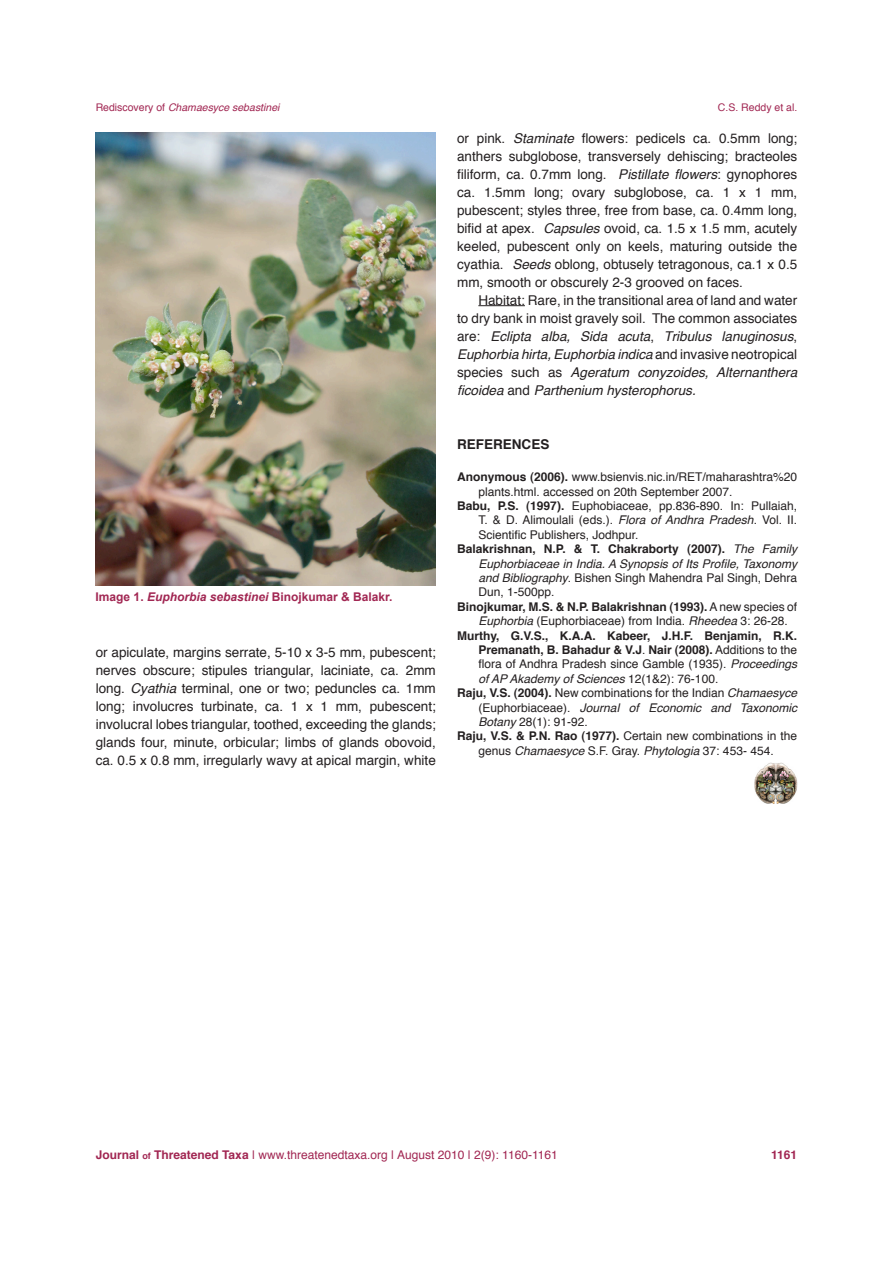
<style>
.page{position:relative;width:893px;height:1263px;background:#fff}
.page>*{position:absolute;margin:0;border:0;box-sizing:border-box;transform-origin:0 0}
.t1{font:13.5px/18px "Helvetica";color:#231f20;text-align:justify}
.t2{font:700 13.5px "Helvetica";color:#231f20}
.t3{font:12px/14.4px "Helvetica";color:#231f20}
.t4{font:700 12px/14.4px "Helvetica";color:#231f20;text-align:justify}
.t5{font:italic 12px/14.4px "Helvetica";color:#231f20;text-align:justify}
.t6{font:12px "Helvetica";color:#a12652}
.t7{font:700 12px "Arial";color:#a12652}
.t8{font:700 12px "Helvetica";color:#a12652}
.t9{font:italic 10.5px "Helvetica";color:#a12652}
.t10{font:10.5px "Helvetica";color:#a12652}
.s1{font-style:normal}
.s2{font-style:italic}
.s3{font-weight:700}
.s4{font-weight:700;font-style:normal}
.s5{font-weight:400}
.s6{font-weight:400;font-style:italic}
.s7{font-weight:700;font-size:9px}
</style>
<div class="page">
<img style="left:96px;top:133px;width:340px;height:452px">
<hr style="left:478px;top:305px;width:47px;height:1px;background:#231f20">
<img style="left:754px;top:763px;width:43px;height:41px">
<p class="t9" style="left:96px;top:99px;width:185px"><span class="s1">Rediscovery of</span> Chamaesyce sebastinei</p>
<p class="t10" style="left:718px;top:99px;width:81px">C.S. Reddy et al.</p>
<p class="t7" style="left:96px;top:589px;width:298px">Image 1. <span class="s2">Euphorbia sebastinei</span> Binojkumar &amp; Balakr.</p>
<p class="t1" style="left:96px;top:643px;width:342px">or apiculate, margins serrate, 5-10 x 3-5 mm, pubescent; nerves obscure; stipules triangular, laciniate, ca. 2mm long. <span class="s2">Cyathia</span> terminal, one or two; peduncles ca. 1mm long; involucres turbinate, ca. 1 x 1 mm, pubescent; involucral lobes triangular, toothed, exceeding the glands; glands four, minute, orbicular; limbs of glands obovoid, ca. 0.5 x 0.8 mm, irregularly wavy at apical margin, white</p>
<p class="t1" style="left:457px;top:129px;width:342px">or pink. <span class="s2">Staminate</span> flowers: pedicels ca. 0.5mm long; anthers subglobose, transversely dehiscing; bracteoles filiform, ca. 0.7mm long. <span class="s2">Pistillate flowers</span>: gynophores ca. 1.5mm long; ovary subglobose, ca. 1 x 1 mm, pubescent; styles three, free from base, ca. 0.4mm long, bifid at apex. <span class="s2">Capsules</span> ovoid, ca. 1.5 x 1.5 mm, acutely keeled, pubescent only on keels, maturing outside the cyathia. <span class="s2">Seeds</span> oblong, obtusely tetragonous, ca.1 x 0.5 mm, smooth or obscurely 2-3 grooved on faces.</p>
<p class="t1" style="left:457px;top:291px;width:342px;text-indent:21px">Habitat: Rare, in the transitional area of land and water to dry bank in moist gravely soil. The common associates are: <span class="s2">Eclipta alba, Sida acuta</span>, <span class="s2">Tribulus lanuginosus</span>, <span class="s2">Euphorbia hirta, Euphorbia indica</span> and invasive neotropical species such as <span class="s2">Ageratum conyzoides, Alternanthera ficoidea</span> and <span class="s2">Parthenium hysterophorus.</span></p>
<p class="t2" style="left:457px;top:433px;width:94px">REFERENCES</p>
<p class="t3" style="left:478px;top:470px;width:320px;text-indent:-21px"><span class="s3">Anonymous (2006).</span> www.bsienvis.nic.in/RET/maharashtra%20 plants.html. accessed on 20th September 2007.</p>
<p class="t3" style="left:478px;top:499px;width:320px;text-align:justify;text-indent:-21px"><span class="s3">Babu, P.S. (1997).</span> Euphobiaceae, pp.836-890. In: Pullaiah, T. &amp; D. Alimoulali (eds.). <span class="s2">Flora of Andhra Pradesh</span>. Vol. II.<br>Scientific Publishers, Jodhpur.</p>
<p class="t5" style="left:478px;top:542px;width:320px;text-indent:-21px"><span class="s4">Balakrishnan, N.P. &amp; T. Chakraborty (2007).</span> The Family Euphorbiaceae in India. A Synopsis of Its Profile, Taxonomy and Bibliography<span class="s1">. Bishen Singh Mahendra Pal Singh, Dehra Dun, 1-500pp.</span></p>
<p class="t3" style="left:478px;top:600px;width:320px;text-indent:-21px"><span class="s3">Binojkumar, M.S. &amp; N.P. Balakrishnan (1993).</span> A new species of<br><span class="s2">Euphorbia</span> (Euphorbiaceae) from India. <span class="s2">Rheedea</span> 3: 26-28.</p>
<p class="t4" style="left:478px;top:628px;width:320px;text-indent:-21px">Murthy, G.V.S., K.A.A. Kabeer, J.H.F. Benjamin, R.K.<br>Premanath, B. Bahadur &amp; V.J<span class="s5">.</span> Nair (2008). <span class="s5">Additions to the flora of Andhra Pradesh since Gamble (1935).</span> <span class="s6">Proceedings of AP Akademy of Sciences</span> <span class="s5">12(1&amp;2): 76-100.</span></p>
<p class="t3" style="left:478px;top:686px;width:320px;text-align:justify;text-indent:-21px"><span class="s3">Raju, V.S. (2004).</span> New combinations for the Indian <span class="s2">Chamaesyce </span>(Euphorbiaceae). <span class="s2">Journal of Economic and Taxonomic Botany</span> 28(1): 91-92.</p>
<p class="t3" style="left:457px;top:729px;width:342px;text-align:center"><span class="s3">Raju, V.S. &amp; P.N. Rao (1977).</span> Certain new combinations in the genus <span class="s2">Chamaesyce</span> S.F. Gray. <span class="s2">Phytologia</span> 37: 453- 454.</p>
<p class="t6" style="left:96px;top:1146px;width:464px"><span class="s3">Journal</span> <span class="s7">of</span> <span class="s3">Threatened Taxa</span> | www.threatenedtaxa.org | August 2010 | 2(9): 1160-1161</p>
<p class="t8" style="left:771px;top:1145px;width:28px">1161</p>
</div>
